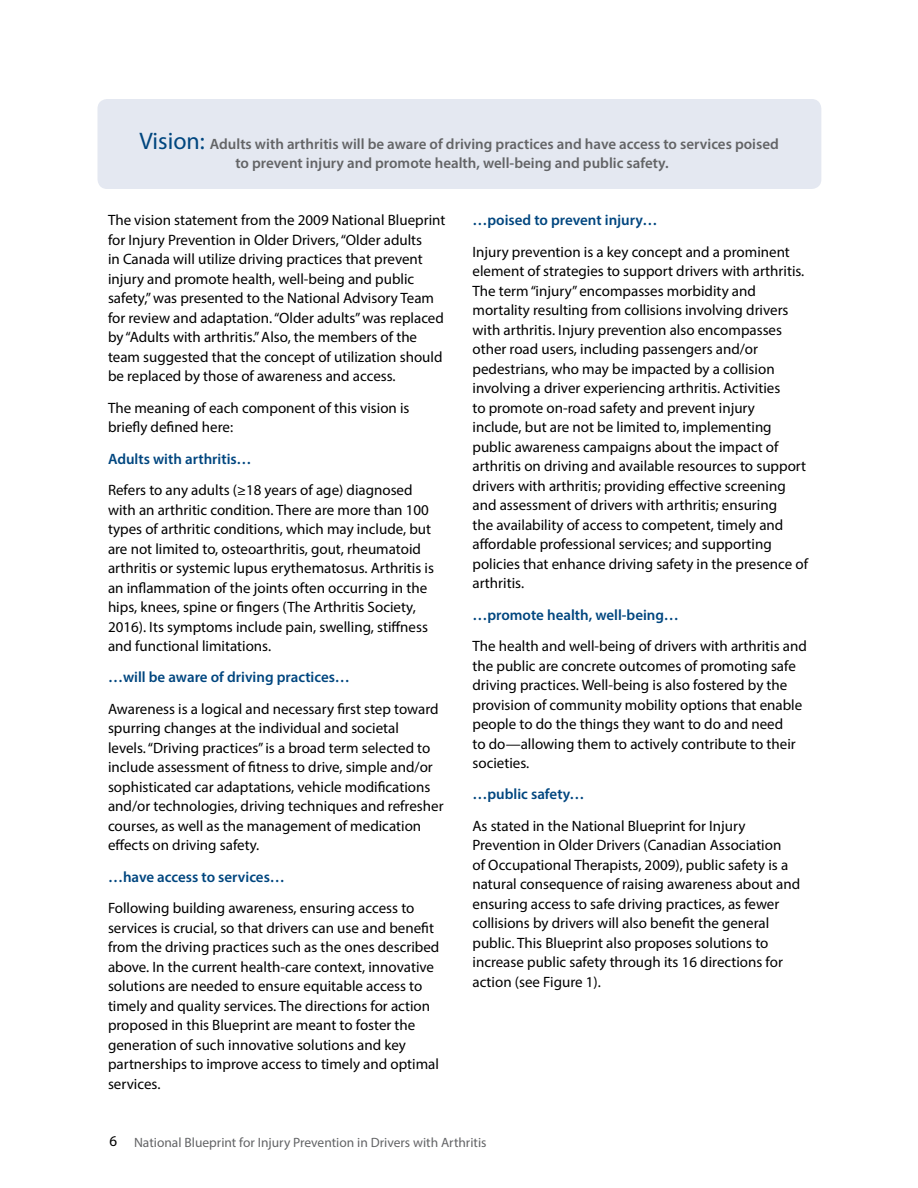
<style>
.page{position:relative;width:918px;height:1188px;background:#fff}
.page>*{position:absolute;margin:0;border:0;box-sizing:border-box;transform-origin:0 0}
.Body_text{font:15px/19.5px "Myriad Pro";color:#000}
.Sub_Header{font:15px/19.5px "Myriad Pro";color:#000}
.Sub_Header-2{font:600 15px/19.5px "Myriad Pro";color:#636466}
.Sub_Header-3{font:600 15px "Myriad Pro";color:#00467f}
.t1{font:13.5px "Myriad Pro";color:#636466}
.s1{font-weight:400;font-size:24px;color:#00467f}
</style>
<div class="page">
<div style="left:98px;top:99px;width:723px;height:90px;background:#e4e8f1;border-radius:10px"></div>
<p class="Sub_Header-2" style="left:235px;top:133px;width:545px;text-indent:-96px"><span class="s1">Vision:</span> Adults with arthritis will be aware of driving practices and have access to services poised to prevent injury and promote health, well-being and public safety.</p>
<p class="Sub_Header" style="left:108px;top:210px;width:339px">The vision statement from the 2009 National Blueprint for Injury Prevention in Older Drivers, “Older adults<br>in Canada will utilize driving practices that prevent injury and promote health, well-being and public safety,” was presented to the National Advisory Team for review and adaptation. “Older adults” was replaced by “Adults with arthritis.” Also, the members of the team suggested that the concept of utilization should be replaced by those of awareness and access.</p>
<p class="Body_text" style="left:108px;top:398px;width:303px">The meaning of each component of this vision is briefly defined here:</p>
<p class="Sub_Header-3" style="left:108px;top:449px;width:145px">Adults with arthritis…</p>
<p class="Body_text" style="left:108px;top:480px;width:327px">Refers to any adults (≥18 years of age) diagnosed with an arthritic condition. There are more than 100 types of arthritic conditions, which may include, but are not limited to, osteoarthritis, gout, rheumatoid arthritis or systemic lupus erythematosus. Arthritis is an inflammation of the joints often occurring in the hips, knees, spine or fingers (The Arthritis Society, 2016). Its symptoms include pain, swelling, stiffness and functional limitations.</p>
<p class="Sub_Header-3" style="left:108px;top:668px;width:243px">…will be aware of driving practices…</p>
<p class="Body_text" style="left:108px;top:699px;width:337px">Awareness is a logical and necessary first step toward spurring changes at the individual and societal<br>levels. “Driving practices” is a broad term selected to include assessment of fitness to drive, simple and/or sophisticated car adaptations, vehicle modifications and/or technologies, driving techniques and refresher courses, as well as the management of medication effects on driving safety.</p>
<p class="Sub_Header-3" style="left:108px;top:867px;width:178px">…have access to services…</p>
<p class="Body_text" style="left:108px;top:898px;width:333px">Following building awareness, ensuring access to services is crucial, so that drivers can use and benefit from the driving practices such as the ones described above. In the current health-care context, innovative solutions are needed to ensure equitable access to timely and quality services. The directions for action proposed in this Blueprint are meant to foster the generation of such innovative solutions and key partnerships to improve access to timely and optimal services.</p>
<p class="Sub_Header-3" style="left:472px;top:211px;width:186px">…poised to prevent injury…</p>
<p class="Body_text" style="left:472px;top:242px;width:337px">Injury prevention is a key concept and a prominent element of strategies to support drivers with arthritis.<br>The term “injury” encompasses morbidity and mortality resulting from collisions involving drivers with arthritis. Injury prevention also encompasses other road users, including passengers and/or pedestrians, who may be impacted by a collision involving a driver experiencing arthritis. Activities<br>to promote on-road safety and prevent injury<br>include, but are not be limited to, implementing public awareness campaigns about the impact of arthritis on driving and available resources to support drivers with arthritis; providing effective screening and assessment of drivers with arthritis; ensuring<br>the availability of access to competent, timely and affordable professional services; and supporting policies that enhance driving safety in the presence of arthritis.</p>
<p class="Sub_Header-3" style="left:472px;top:605px;width:208px">…promote health, well-being…</p>
<p class="Body_text" style="left:472px;top:636px;width:336px">The health and well-being of drivers with arthritis and the public are concrete outcomes of promoting safe driving practices. Well-being is also fostered by the provision of community mobility options that enable people to do the things they want to do and need<br>to do—allowing them to actively contribute to their societies.</p>
<p class="Sub_Header-3" style="left:472px;top:785px;width:114px">…public safety…</p>
<p class="Body_text" style="left:472px;top:816px;width:329px">As stated in the National Blueprint for Injury Prevention in Older Drivers (Canadian Association<br>of Occupational Therapists, 2009), public safety is a natural consequence of raising awareness about and ensuring access to safe driving practices, as fewer collisions by drivers will also benefit the general public. This Blueprint also proposes solutions to increase public safety through its 16 directions for action (see Figure 1).</p>
<p class="Body_text" style="left:109px;top:1131px;width:9px">6</p>
<p class="t1" style="left:134px;top:1134px;width:354px">National Blueprint for Injury Prevention in Drivers with Arthritis</p>
</div>
